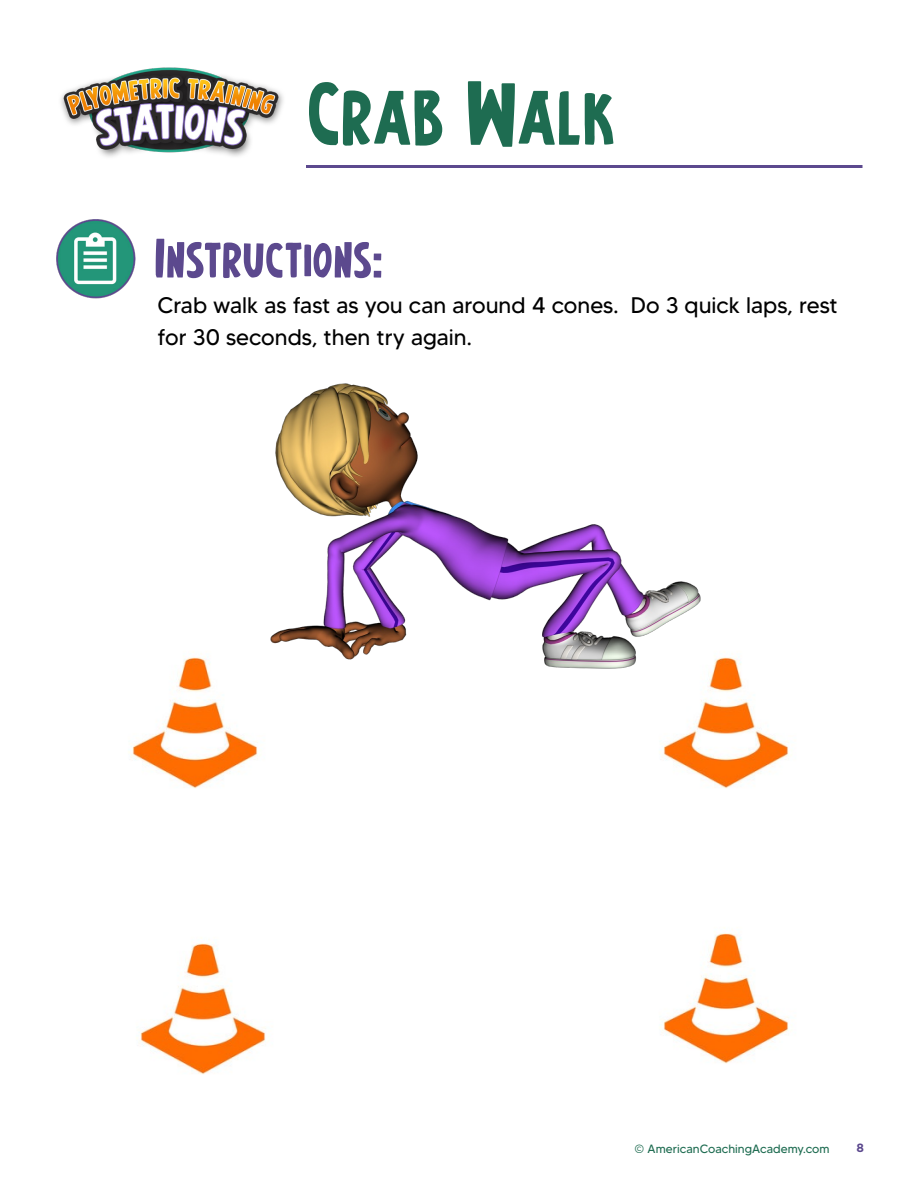
<style>
.page{position:relative;width:918px;height:1188px;background:#fff}
.page>*{position:absolute;margin:0;border:0;box-sizing:border-box;transform-origin:0 0}
.t1{font:700 93px "Earth's Mightiest";letter-spacing:.01em;color:#1e6c51}
.t2{font:700 60px "Earth's Mightiest";letter-spacing:.01em;color:#5c498e}
.t3{font:22.5px/31.5px "MADETOMMY";color:#000}
.t4{font:12px "MADETOMMY";color:#1e6c51}
.t5{font:700 12px "Gotham";color:#5c498e}
</style>
<div class="page">
<img style="left:56px;top:219px;width:79px;height:79px">
<hr style="left:306px;top:165px;width:556px;height:3px;background:#5c498e">
<img style="left:61px;top:67px;width:222px;height:90px">
<img style="left:129px;top:657px;width:129px;height:132px">
<img style="left:137px;top:943px;width:129px;height:132px">
<img style="left:660px;top:933px;width:129px;height:131px">
<img style="left:660px;top:657px;width:129px;height:132px">
<img style="left:270px;top:383px;width:431px;height:285px">
<p class="t1" style="left:308px;top:59px;width:309px">Crab Walk</p>
<p class="t2" style="left:154px;top:222px;width:230px">Instructions:</p>
<p class="t3" style="left:158px;top:290px;width:682px">Crab walk as fast as you can around 4 cones. Do 3 quick laps, rest for 30 seconds, then try again.</p>
<p class="t4" style="left:635px;top:1141px;width:196px">© AmericanCoachingAcademy.com</p>
<p class="t5" style="left:856px;top:1141px;width:9px">8</p>
</div>
